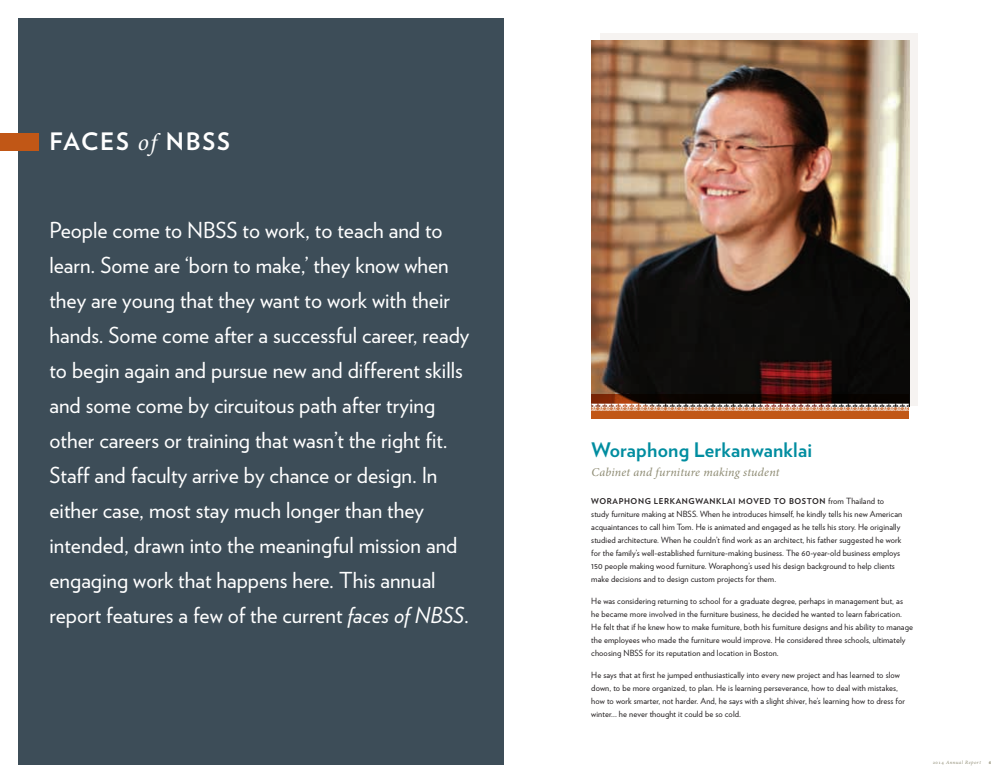
<style>
.page{position:relative;width:1008px;height:783px;background:#fff}
.page>*{position:absolute;margin:0;border:0;box-sizing:border-box;transform-origin:0 0}
.proflie_name{font:700 24px "Verlag";letter-spacing:.075em;color:#fff}
.proflie_name-2{font:22px/35px "Verlag";color:#fff}
.proflie_name-3{font:700 20px "Verlag";letter-spacing:.01em;color:#008da0}
.proflie_name-4{font:italic 12px "Minion Pro";letter-spacing:.015em;color:#8d8a72}
.proflie_name-5{font:11px "Antique Borders&Corners 2";color:#fff}
.proflie_name-6{font:8.5px/13px "Verlag";letter-spacing:.01em;color:#231f20}
.proflie_name-7{font:700 8px "Verlag";letter-spacing:.075em;color:#231f20}
.t1{font:italic 5px "Minion Pro";letter-spacing:.095em;color:#8d8a72}
.t2{font:700 5px "Verlag";color:#8d8a72}
.s1{font-family:"Minion Pro";font-weight:400;font-style:italic}
.s2{font-style:italic}
.s3{font-weight:400;font-size:8.5px}
.s4{font-style:normal}
</style>
<div class="page">
<svg style="left:600px;top:34px;width:317px;height:372px;fill:#f6f3f1"></svg>
<div style="left:18px;top:19px;width:486px;height:746px;background:#3d4d58"></div>
<img style="left:592px;top:41px;width:317px;height:353px">
<div style="left:0;top:133px;width:39px;height:18px;background:#c15716"></div>
<svg style="left:592px;top:394px;width:317px;height:25px;background:#702f0b"></svg>
<p class="proflie_name" style="left:49px;top:123px;width:182px">FACES <span class="s1">of</span> NBSS</p>
<p class="proflie_name-2" style="left:49px;top:211px;width:422px">People come to NBSS to work, to teach and to learn. Some are ‘born to make,’ they know when they are young that they want to work with their hands. Some come after a successful career, ready to begin again and pursue new and different skills and some come by circuitous path after trying other careers or training that wasn’t the right fit.<br>Staff and faculty arrive by chance or design. In either case, most stay much longer than they intended, drawn into the meaningful mission and engaging work that happens here. This annual report features a few of the current <span class="s2">faces of NBSS</span>.</p>
<p class="proflie_name-5" style="left:591px;top:400px;width:319px">SSSSSSSSSSSSSSSSSSSSSSSSSSSSSSSSSSSSSSSSSSSSSSS</p>
<p class="proflie_name-3" style="left:592px;top:434px;width:222px">Woraphong Lerkanwanklai</p>
<p class="proflie_name-4" style="left:592px;top:464px;width:189px">Cabinet and furniture making student</p>
<p class="proflie_name-7" style="left:591px;top:495px;width:294px">WORAPHONG LERKANGWANKLAI MOVED TO BOSTON <span class="s3">from Thailand to</span></p>
<p class="proflie_name-6" style="left:591px;top:507px;width:312px">study furniture making at NBSS. When he introduces himself, he kindly tells his new American acquaintances to call him Tom. He is animated and engaged as he tells his story. He originally studied architecture. When he couldn’t find work as an architect, his father suggested he work for the family’s well-established furniture-making business. The 60-year-old business employs 150 people making wood furniture. Woraphong’s used his design background to help clients make decisions and to design custom projects for them.</p>
<p class="proflie_name-6" style="left:591px;top:594px;width:323px">He was considering returning to school for a graduate degree, perhaps in management but, as he became more involved in the furniture business, he decided he wanted to learn fabrication.<br>He felt that if he knew how to make furniture, both his furniture designs and his ability to manage the employees who made the furniture would improve. He considered three schools, ultimately choosing NBSS for its reputation and location in Boston.</p>
<p class="proflie_name-6" style="left:591px;top:668px;width:315px">He says that at first he jumped enthusiastically into every new project and has learned to slow down, to be more organized, to plan. He is learning perseverance, how to deal with mistakes, how to work smarter, not harder. And, he says with a slight shiver, he’s learning how to dress for winter... he never thought it could be so cold.</p>
<p class="t1" style="left:933px;top:759px;width:50px"><span class="s4">2014</span> Annual Report</p>
<p class="t2" style="left:989px;top:758px;width:4px">6</p>
</div>
